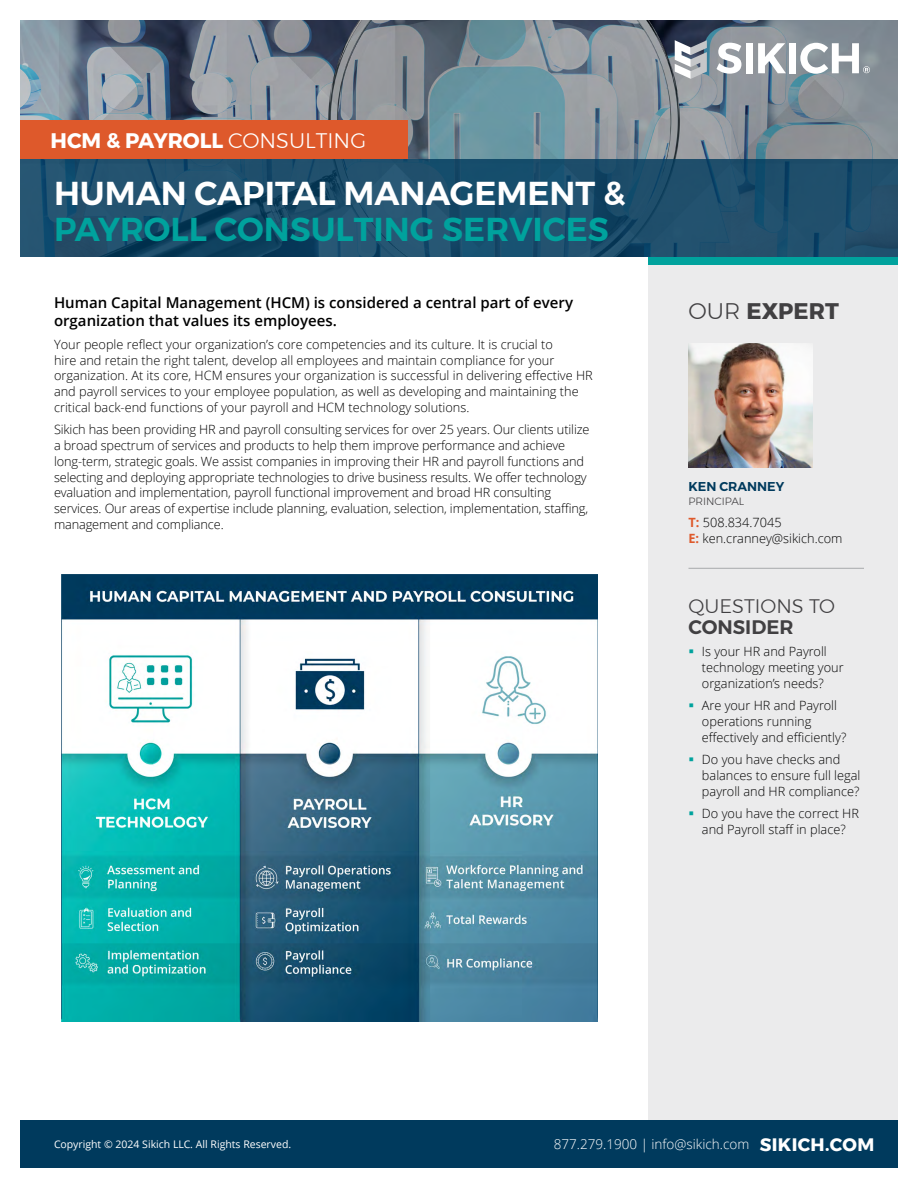
<style>
.page{position:relative;width:918px;height:1188px;background:#fff}
.page>*{position:absolute;margin:0;border:0;box-sizing:border-box;transform-origin:0 0}
.t1{font:600 33px "Montserrat";color:#00a29d}
.t2{font:600 33px "Montserrat";color:#fff}
.t3{font:700 22.5px "Montserrat";color:#414042}
.t4{font:700 21px "Montserrat";color:#fff}
.t5{font:300 19.5px "Montserrat";color:#414042}
.t6{font:600 19.5px "Montserrat";color:#414042}
.t7{font:600 15px/18px "Open Sans";color:#000}
.t8{font:300 13.5px "Open Sans";color:#fff}
.t9{font:300 12.75px/15.8px "Open Sans";color:#000}
.t10{font:600 12.75px "Montserrat";color:#003a5d}
.t11{font:10.5px "Open Sans";color:#fff}
.t12{font:300 10.5px "Montserrat";color:#414042}
.s1{font-weight:300}
.s2{font-weight:700;color:#de592b}
.s3{font-family:"Montserrat";font-weight:700;font-size:18px}
</style>
<div class="page">
<div style="left:648px;top:256px;width:250px;height:864px;background:#ebebec"></div>
<div style="left:648px;top:256px;width:250px;height:9px;background:#00a29d"></div>
<img style="left:20px;top:21px;width:878px;height:138px">
<svg style="left:20px;top:159px;width:878px;height:97px;background:#1c4d6b"></svg>
<div style="left:20px;top:120px;width:388px;height:39px;background:#de592b"></div>
<svg style="left:716px;top:43px;width:25px;height:31px"></svg>
<div style="left:746px;top:43px;width:7px;height:30px;background:#fff"></div>
<svg style="left:758px;top:43px;width:28px;height:30px"></svg>
<div style="left:789px;top:43px;width:7px;height:30px;background:#fff"></div>
<svg style="left:800px;top:43px;width:70px;height:31px"></svg>
<svg style="left:675px;top:40px;width:32px;height:39px"></svg>
<div style="left:20px;top:1120px;width:878px;height:48px;background:#003a5d"></div>
<img style="left:688px;top:343px;width:125px;height:124px">
<img style="left:62px;top:575px;width:536px;height:447px">
<hr style="left:688px;top:568px;width:176px;height:1px;background:#a7a9ac">
<h3 class="t4" style="left:51px;top:124px;width:317px">HCM &amp; PAYROLL <span class="s1">CONSULTING</span></h3>
<h1 class="t2" style="left:54px;top:167px;width:573px">HUMAN CAPITAL MANAGEMENT &amp;</h1>
<h1 class="t1" style="left:54px;top:203px;width:556px">PAYROLL CONSULTING SERVICES</h1>
<p class="t7" style="left:54px;top:294px;width:521px">Human Capital Management (HCM) is considered a central part of every organization that values its employees.</p>
<p class="t9" style="left:54px;top:336px;width:540px">Your people reflect your organization’s core competencies and its culture. It is crucial to<br>hire and retain the right talent, develop all employees and maintain compliance for your organization. At its core, HCM ensures your organization is successful in delivering effective HR and payroll services to your employee population, as well as developing and maintaining the critical back-end functions of your payroll and HCM technology solutions.</p>
<p class="t9" style="left:54px;top:422px;width:537px">Sikich has been providing HR and payroll consulting services for over 25 years. Our clients utilize a broad spectrum of services and products to help them improve performance and achieve long-term, strategic goals. We assist companies in improving their HR and payroll functions and selecting and deploying appropriate technologies to drive business results. We offer technology evaluation and implementation, payroll functional improvement and broad HR consulting services. Our areas of expertise include planning, evaluation, selection, implementation, staffing, management and compliance.</p>
<h2 class="t3" style="left:688px;top:293px;width:152px"><span class="s1">OUR</span> EXPERT</h2>
<p class="t10" style="left:689px;top:477px;width:97px">KEN CRANNEY</p>
<p class="t12" style="left:688px;top:493px;width:57px">PRINCIPAL</p>
<p class="t9" style="left:688px;top:514px;width:156px"><span class="s2">T:</span> 508.834.7045<br><span class="s2">E:</span> ken.cranney@sikich.com</p>
<h3 class="t5" style="left:688px;top:591px;width:148px">QUESTIONS TO</h3>
<h3 class="t6" style="left:688px;top:611px;width:107px">CONSIDER</h3>
<p class="t9" style="left:702px;top:643px;width:143px">Is your HR and Payroll technology meeting your organization’s needs?</p>
<p class="t9" style="left:702px;top:697px;width:146px">Are your HR and Payroll operations running effectively and efficiently?</p>
<p class="t9" style="left:702px;top:751px;width:160px">Do you have checks and balances to ensure full legal payroll and HR compliance?</p>
<p class="t9" style="left:702px;top:805px;width:159px">Do you have the correct HR and Payroll staff in place?</p>
<p class="t11" style="left:54px;top:1137px;width:239px">Copyright © 2024 Sikich LLC. All Rights Reserved.</p>
<p class="t8" style="left:554px;top:1135px;width:322px">877.279.1900 | info@sikich.com <span class="s3">SIKICH.COM</span></p>
</div>
